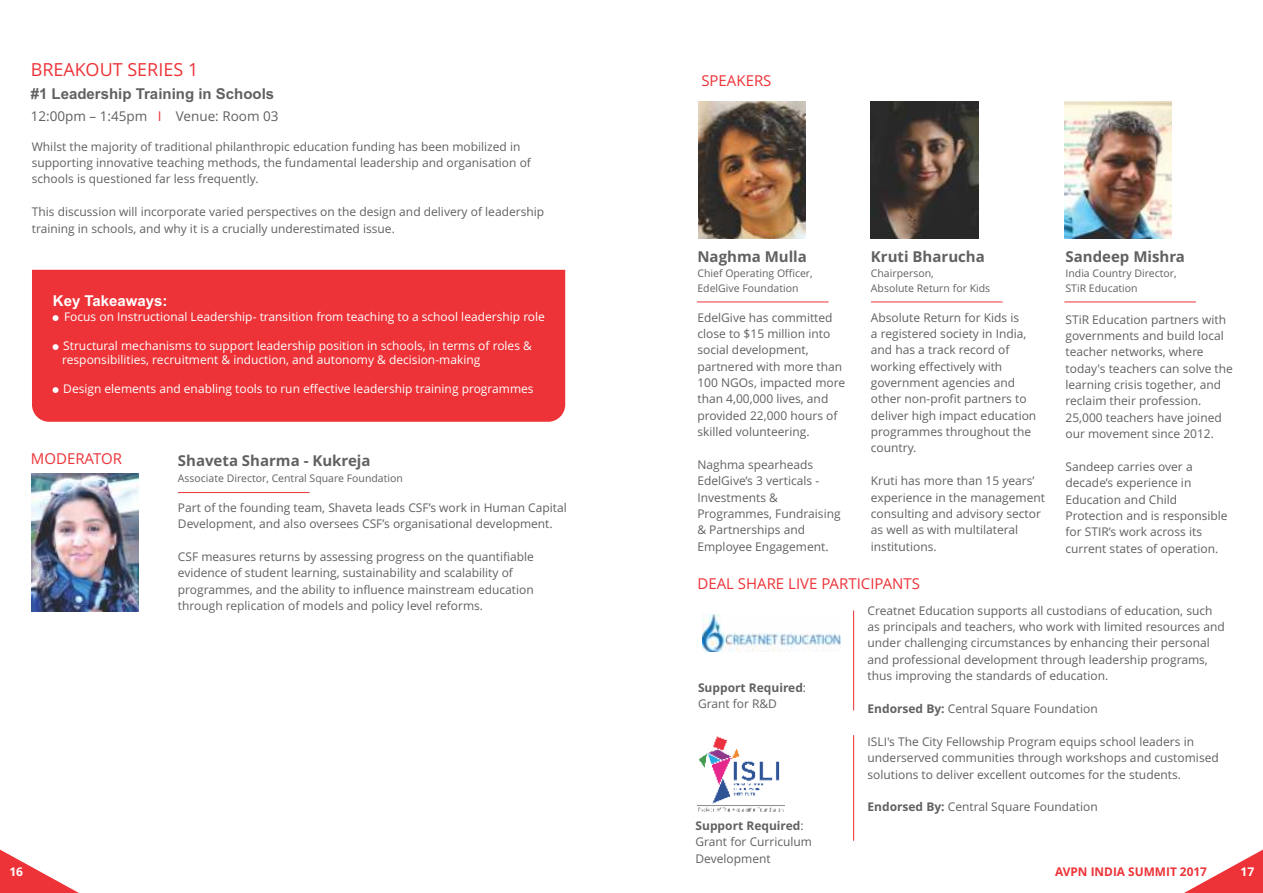
<style>
.page{position:relative;width:1263px;height:893px;background:#fff}
.page>*{position:absolute;margin:0;border:0;box-sizing:border-box;transform-origin:0 0}
.t1{font:18px "Open Sans";color:#ed3338}
.t2{font:700 15px "Open Sans";color:#616161}
.t3{font:15px "Open Sans";color:#ed3338}
.t4{font:700 15px "Arial";color:#616161}
.t5{font:700 15px "Arial";color:#fff}
.t6{font:13.5px "Open Sans";color:#616161}
.t7{font:12px/16.4px "Open Sans";color:#616161}
.t8{font:12px/14.5px "Open Sans";color:#fff}
.t9{font:700 12px/16.4px "Open Sans";color:#616161}
.t10{font:700 12px "Open Sans";color:#ed3338}
.t11{font:700 12px "Open Sans";color:#fff}
.t12{font:10.5px/14.2px "Open Sans";color:#616161}
.s1{color:#ed3338}
.s2{font-weight:700}
.s3{font-weight:400}
</style>
<div class="page">
<svg style="left:0;top:849px;width:79px;height:44px"></svg>
<div style="left:32px;top:270px;width:533px;height:152px;background:#ed3338"></div>
<img style="left:32px;top:474px;width:107px;height:137px">
<img style="left:698px;top:101px;width:108px;height:138px">
<img style="left:871px;top:101px;width:107px;height:138px">
<img style="left:1064px;top:101px;width:107px;height:138px">
<hr style="left:697px;top:302px;width:131px;height:1px;background:#ed3338">
<hr style="left:871px;top:302px;width:131px;height:1px;background:#ed3338">
<hr style="left:178px;top:492px;width:132px;height:1px;background:#ed3338">
<hr style="left:1064px;top:302px;width:132px;height:1px;background:#ed3338">
<img style="left:702px;top:615px;width:139px;height:37px">
<hr style="left:853px;top:610px;width:1px;height:100px;background:#ed3338">
<hr style="left:853px;top:735px;width:1px;height:106px;background:#ed3338">
<img style="left:697px;top:736px;width:87px;height:76px">
<svg style="left:1184px;top:849px;width:79px;height:44px"></svg>
<svg style="left:53px;top:315px;width:6px;height:5px"></svg>
<svg style="left:53px;top:344px;width:6px;height:6px"></svg>
<svg style="left:53px;top:387px;width:6px;height:6px"></svg>
<h1 class="t1" style="left:31px;top:62px;width:169px">BREAKOUT SERIES 1</h1>
<p class="t6" style="left:31px;top:111px;width:249px">12:00pm – 1:45pm <span class="s1">I</span> Venue: Room 03</p>
<p class="t4" style="left:31px;top:88px;width:245px">#1 Leadership Training in Schools</p>
<p class="t7" style="left:32px;top:139px;width:501px">Whilst the majority of traditional philanthropic education funding has been mobilized in supporting innovative teaching methods, the fundamental leadership and organisation of schools is questioned far less frequently.</p>
<p class="t7" style="left:32px;top:205px;width:514px">This discussion will incorporate varied perspectives on the design and delivery of leadership training in schools, and why it is a crucially underestimated issue.</p>
<p class="t5" style="left:53px;top:295px;width:116px">Key Takeaways:</p>
<p class="t8" style="left:64px;top:310px;width:482px">Focus on Instructional Leadership- transition from teaching to a school leadership role</p>
<p class="t8" style="left:62px;top:339px;width:471px">Structural mechanisms to support leadership position in schools, in terms of roles &amp; responsibilities, recruitment &amp; induction, and autonomy &amp; decision-making</p>
<p class="t8" style="left:63px;top:383px;width:472px">Design elements and enabling tools to run effective leadership training programmes</p>
<p class="t3" style="left:31px;top:452px;width:93px">MODERATOR</p>
<p class="t2" style="left:178px;top:455px;width:194px">Shaveta Sharma - Kukreja</p>
<p class="t12" style="left:178px;top:472px;width:226px">Associate Director, Central Square Foundation</p>
<p class="t7" style="left:178px;top:501px;width:390px">Part of the founding team, Shaveta leads CSF’s work in Human Capital<br>Development, and also oversees CSF’s organisational development.</p>
<p class="t7" style="left:178px;top:550px;width:358px">CSF measures returns by assessing progress on the quantifiable evidence of student learning, sustainability and scalability of programmes, and the ability to influence mainstream education through replication of models and policy level reforms.</p>
<p class="t3" style="left:701px;top:75px;width:72px">SPEAKERS</p>
<p class="t2" style="left:697px;top:250px;width:111px">Naghma Mulla</p>
<p class="t12" style="left:697px;top:267px;width:117px">Chief Operating Officer,<br>EdelGive Foundation</p>
<p class="t7" style="left:697px;top:310px;width:149px">EdelGive has committed close to $15 million into social development, partnered with more than<br>100 NGOs, impacted more than 4,00,000 lives, and provided 22,000 hours of skilled volunteering.</p>
<p class="t7" style="left:697px;top:457px;width:145px">Naghma spearheads<br>EdelGive’s 3 verticals -<br>Investments &amp;<br>Programmes, Fundraising &amp; Partnerships and<br>Employee Engagement.</p>
<p class="t2" style="left:871px;top:250px;width:115px">Kruti Bharucha</p>
<p class="t12" style="left:871px;top:267px;width:121px">Chairperson,<br>Absolute Return for Kids</p>
<p class="t7" style="left:871px;top:310px;width:167px">Absolute Return for Kids is<br>a registered society in India, and has a track record of working effectively with government agencies and other non-profit partners to deliver high impact education programmes throughout the country.</p>
<p class="t7" style="left:871px;top:474px;width:176px">Kruti has more than 15 years’ experience in the management consulting and advisory sector as well as with multilateral institutions.</p>
<p class="t3" style="left:697px;top:578px;width:224px">DEAL SHARE LIVE PARTICIPANTS</p>
<p class="t7" style="left:867px;top:603px;width:359px">Creatnet Education supports all custodians of education, such as principals and teachers, who work with limited resources and under challenging circumstances by enhancing their personal and professional development through leadership programs, thus improving the standards of education.</p>
<p class="t7" style="left:867px;top:701px;width:232px"><span class="s2">Endorsed By:</span> Central Square Foundation</p>
<p class="t7" style="left:867px;top:735px;width:353px">ISLI's The City Fellowship Program equips school leaders in underserved communities through workshops and customised solutions to deliver excellent outcomes for the students.</p>
<p class="t7" style="left:867px;top:800px;width:232px"><span class="s2">Endorsed By:</span> Central Square Foundation</p>
<p class="t2" style="left:1065px;top:250px;width:121px">Sandeep Mishra</p>
<p class="t12" style="left:1065px;top:267px;width:113px">India Country Director,<br>STiR Education</p>
<p class="t7" style="left:1065px;top:312px;width:169px">STiR Education partners with governments and build local teacher networks, where today's teachers can solve the learning crisis together, and reclaim their profession.<br>25,000 teachers have joined our movement since 2012.</p>
<p class="t7" style="left:1065px;top:460px;width:164px">Sandeep carries over a decade’s experience in<br>Education and Child<br>Protection and is responsible for STIR’s work across its current states of operation.</p>
<p class="t9" style="left:698px;top:680px;width:110px">Support Required<span class="s3">:<br>Grant for R&amp;D</span></p>
<p class="t7" style="left:695px;top:819px;width:118px"><span class="s2">Support Required</span>:<br>Grant for Curriculum<br>Development</p>
<p class="t11" style="left:9px;top:866px;width:15px">16</p>
<p class="t10" style="left:1055px;top:866px;width:153px">AVPN INDIA SUMMIT 2017</p>
<p class="t11" style="left:1240px;top:866px;width:15px">17</p>
</div>
